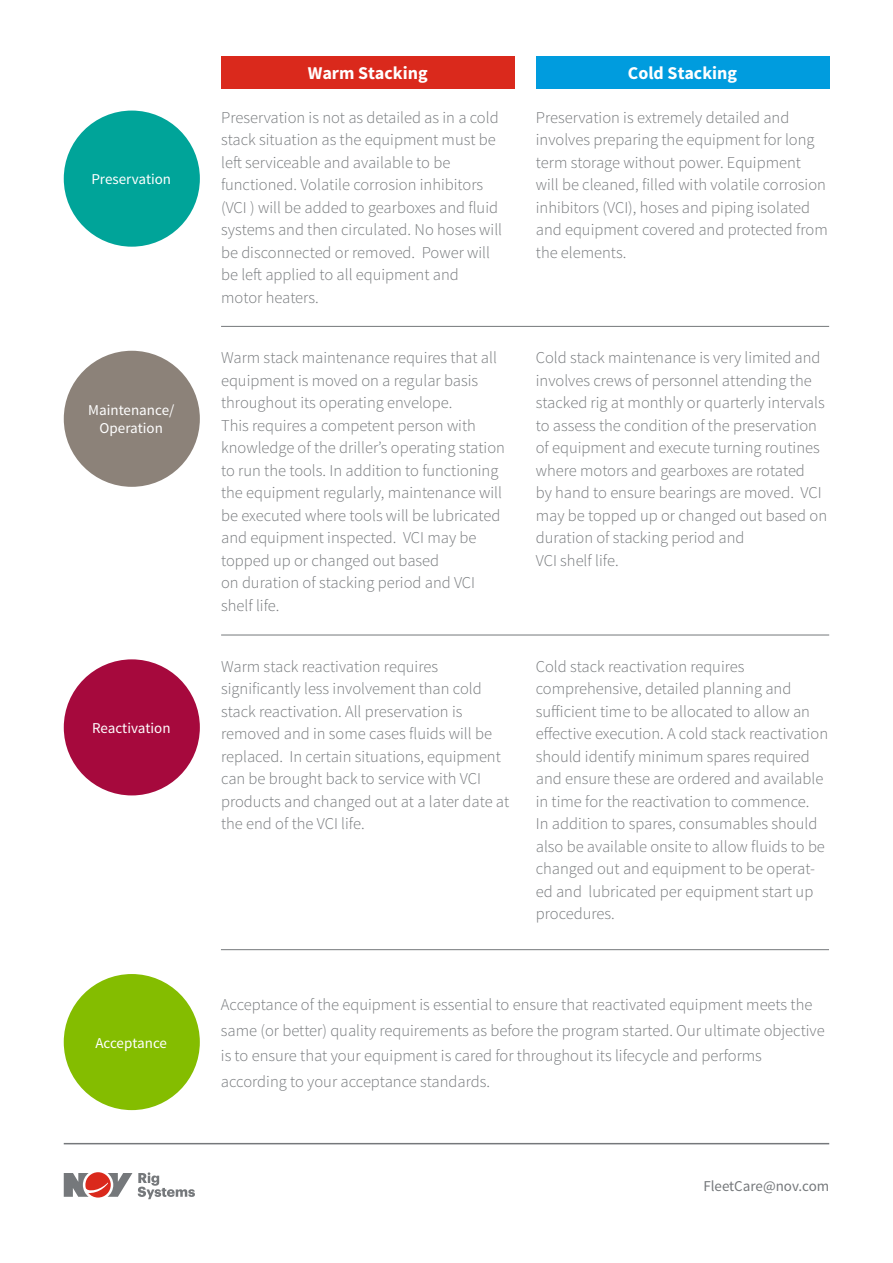
<style>
.page{position:relative;width:893px;height:1263px;background:#fff}
.page>*{position:absolute;margin:0;border:0;box-sizing:border-box;transform-origin:0 0}
.t1{font:700 18px "Source Sans Pro";color:#fff}
.t2{font:300 16.5px/22.5px "Source Sans Pro";color:#75787b}
.t3{font:15px "Source Sans Pro";color:#fff}
.t4{font:15px "Source Sans Pro";color:#75787b}
</style>
<div class="page">
<svg style="left:138px;top:1172px;width:57px;height:27px"></svg>
<svg style="left:64px;top:1172px;width:68px;height:25px"></svg>
<hr style="left:64px;top:1143px;width:765px;height:1px;background:#75787b">
<div style="left:64px;top:111px;width:136px;height:136px;background:#00a499;border-radius:50%"></div>
<div style="left:536px;top:56px;width:293px;height:32px;background:#009cde"></div>
<div style="left:64px;top:351px;width:136px;height:136px;background:#8c8279;border-radius:50%"></div>
<div style="left:64px;top:659px;width:136px;height:136px;background:#a6093d;border-radius:50%"></div>
<div style="left:64px;top:974px;width:136px;height:136px;background:#84bd00;border-radius:50%"></div>
<hr style="left:221px;top:326px;width:608px;height:1px;background:#75787b">
<hr style="left:221px;top:635px;width:608px;height:1px;background:#75787b">
<hr style="left:221px;top:949px;width:608px;height:1px;background:#75787b">
<div style="left:221px;top:56px;width:293px;height:32px;background:#da291c"></div>
<p class="t3" style="left:91px;top:170px;width:81px">Preservation</p>
<p class="t3" style="left:88px;top:401px;width:88px">Maintenance/</p>
<p class="t3" style="left:100px;top:419px;width:65px">Operation</p>
<p class="t3" style="left:92px;top:719px;width:80px">Reactivation</p>
<p class="t3" style="left:95px;top:1033px;width:73px">Acceptance</p>
<p class="t1" style="left:308px;top:62px;width:121px">Warm Stacking</p>
<p class="t2" style="left:221px;top:106px;width:279px">Preservation is not as detailed as in a cold stack situation as the equipment must be left serviceable and available to be</p>
<p class="t2" style="left:221px;top:174px;width:283px">functioned. Volatile corrosion inhibitors (VCI ) will be added to gearboxes and fluid systems and then circulated. No hoses will be disconnected or removed. Power will be left applied to all equipment and motor heaters.</p>
<p class="t2" style="left:221px;top:346px;width:285px">Warm stack maintenance requires that all equipment is moved on a regular basis throughout its operating envelope.<br>This requires a competent person with knowledge of the driller’s operating station to run the tools. In addition to functioning the equipment regularly, maintenance will be executed where tools will be lubricated</p>
<p class="t2" style="left:221px;top:526px;width:257px">and equipment inspected. VCI may be topped up or changed out based<br>on duration of stacking period and VCI shelf life.</p>
<p class="t2" style="left:221px;top:655px;width:290px">Warm stack reactivation requires significantly less involvement than cold stack reactivation. All preservation is removed and in some cases fluids will be replaced. In certain situations, equipment can be brought back to service with VCI products and changed out at a later date at the end of the VCI life.</p>
<p class="t1" style="left:628px;top:62px;width:111px">Cold Stacking</p>
<p class="t2" style="left:536px;top:106px;width:293px">Preservation is extremely detailed and involves preparing the equipment for long term storage without power. Equipment will be cleaned, filled with volatile corrosion inhibitors (VCI), hoses and piping isolated and equipment covered and protected from the elements.</p>
<p class="t2" style="left:536px;top:346px;width:293px">Cold stack maintenance is very limited and involves crews of personnel attending the stacked rig at monthly or quarterly intervals to assess the condition of the preservation of equipment and execute turning routines where motors and gearboxes are rotated<br>by hand to ensure bearings are moved. VCI may be topped up or changed out based on duration of stacking period and<br>VCI shelf life.</p>
<p class="t2" style="left:536px;top:655px;width:294px">Cold stack reactivation requires comprehensive, detailed planning and sufficient time to be allocated to allow an effective execution. A cold stack reactivation should identify minimum spares required and ensure these are ordered and available in time for the reactivation to commence.<br>In addition to spares, consumables should also be available onsite to allow fluids to be changed out and equipment to be operat&shy;ed and lubricated per equipment start up procedures.</p>
<p class="t2" style="left:221px;top:992px;width:605px;line-height:25.5px">Acceptance of the equipment is essential to ensure that reactivated equipment meets the same (or better) quality requirements as before the program started. Our ultimate objective is to ensure that your equipment is cared for throughout its lifecycle and performs according to your acceptance standards.</p>
<p class="t4" style="left:703px;top:1177px;width:127px">FleetCare@nov.com</p>
</div>
